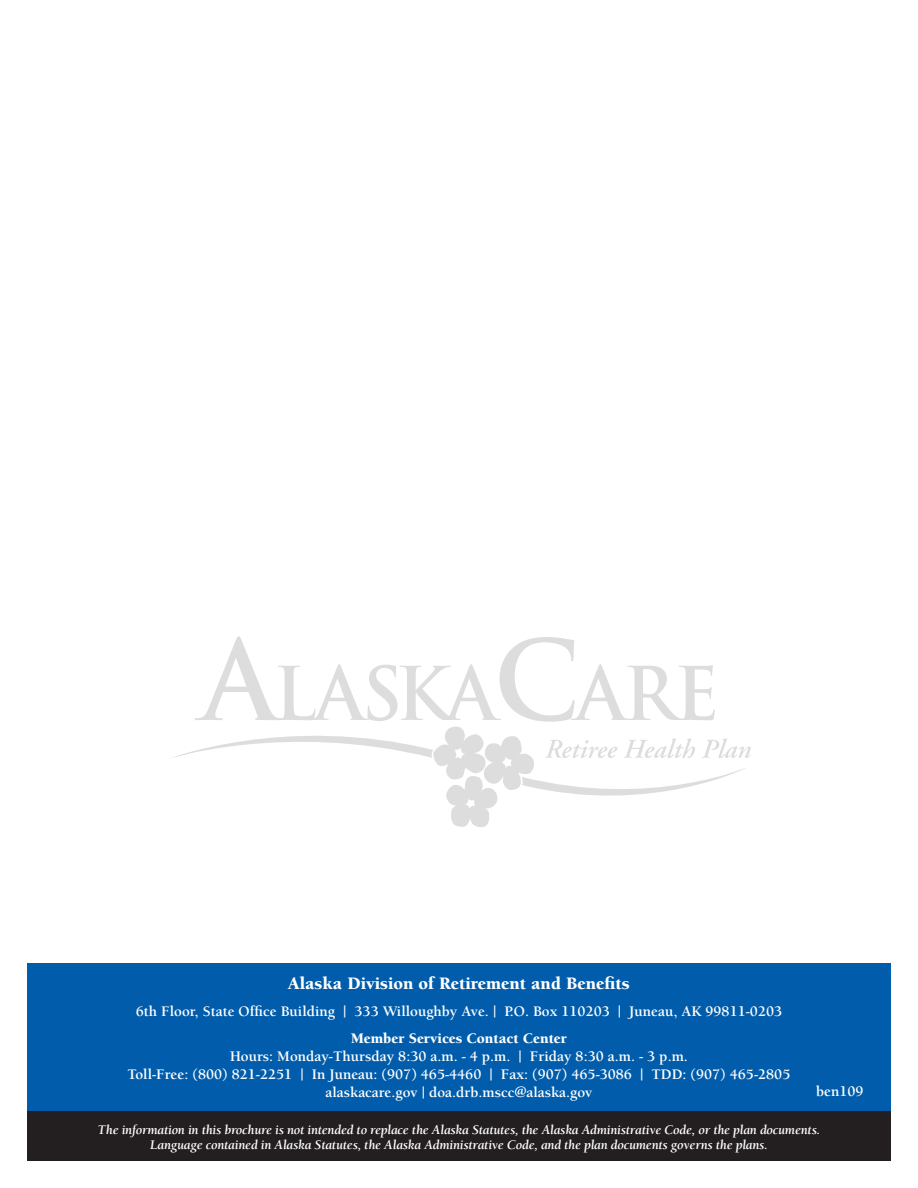
<style>
.page{position:relative;width:918px;height:1188px;background:#fff}
.page>*{position:absolute;margin:0;border:0;box-sizing:border-box;transform-origin:0 0}
.t1{font:900 18px "Berkeley Std";color:#fff}
.t2{font:700 15px/18px "Berkeley Std";color:#fff;text-align:center}
.t3{font:900 15px "Berkeley Std";color:#fff}
.t4{font:italic 700 13.5px/15px "Berkeley Std";letter-spacing:-.015em;color:#fff;text-align:center}
</style>
<div class="page">
<div style="left:27px;top:963px;width:864px;height:149px;background:#015dab"></div>
<div style="left:27px;top:1112px;width:864px;height:49px;background:#231f20"></div>
<svg style="left:173px;top:636px;width:578px;height:191px"></svg>
<p class="t1" style="left:288px;top:974px;width:343px">Alaska Division of Retirement and Benefits</p>
<p class="t2" style="left:136px;top:1003px;width:648px">6th Floor, State Office Building | 333 Willoughby Ave. | P.O. Box 110203 | Juneau, AK 99811-0203</p>
<p class="t3" style="left:351px;top:1031px;width:217px">Member Services Contact Center</p>
<p class="t2" style="left:128px;top:1048px;width:664px">Hours: Monday-Thursday 8:30 a.m. - 4 p.m. | Friday 8:30 a.m. - 3 p.m.<br>Toll-Free: (800) 821-2251 | In Juneau: (907) 465-4460 | Fax: (907) 465-3086 | TDD: (907) 465-2805 alaskacare.gov | doa.drb.mscc@alaska.gov</p>
<p class="t4" style="left:98px;top:1122px;width:724px">The information in this brochure is not intended to replace the Alaska Statutes, the Alaska Administrative Code, or the plan documents.<br>Language contained in Alaska Statutes, the Alaska Administrative Code, and the plan documents governs the plans.</p>
<p class="t2" style="left:816px;top:1083px;width:49px">ben109</p>
</div>
